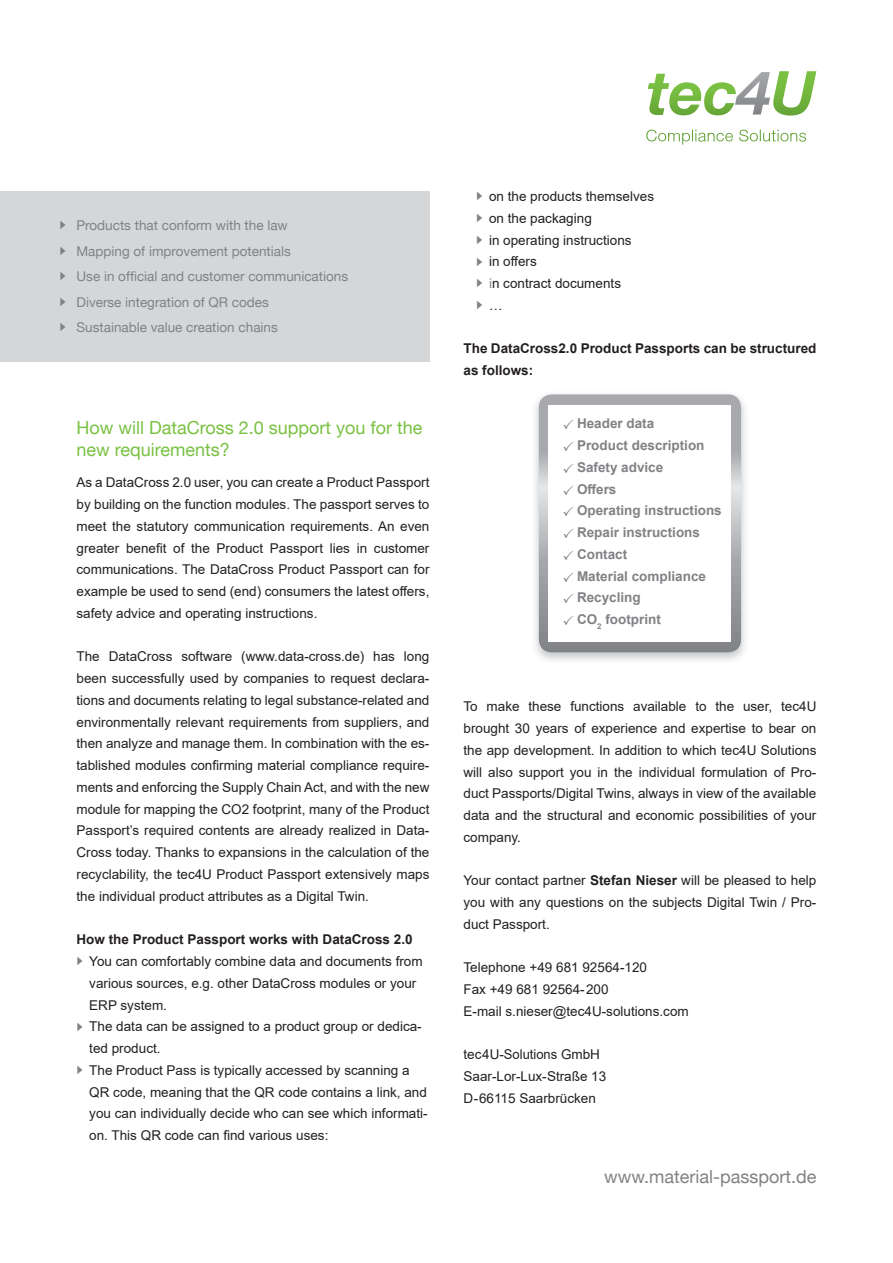
<style>
.page{position:relative;width:893px;height:1263px;background:#fff}
.page>*{position:absolute;margin:0;border:0;box-sizing:border-box;transform-origin:0 0}
.t1{font:18px/22.5px "Helvetica Neue LT";color:#79c142}
.t2{font:18px "Helvetica Neue LT";color:#808285}
.t3{font:13.5px/21.8px "Arial";color:#231f20;text-align:justify}
.t4{font:13.5px/25.5px "Helvetica Neue LT";color:#808285}
.t5{font:700 13.5px/21.8px "Arial";color:#808285}
.t6{font:700 13.5px/21.8px "Arial";color:#231f20}
.t7{font:12px "Arial";color:#808285;scale:.6 1}
.s1{font-family:"Arial";font-size:12px}
.s2{font-size:12px;color:#808285}
.s3{font-family:"Helvetica Neue LT";color:#808285}
.s4{font-size:13.5px;color:#231f20}
.s5{font-weight:700}
</style>
<div class="page">
<img style="left:535px;top:400px;width:210px;height:261px">
<svg style="left:539px;top:394px;width:202px;height:258px;background:#a4a6a9"></svg>
<div style="left:548px;top:405px;width:183px;height:237px;background:#fff"></div>
<div style="left:0;top:191px;width:429px;height:170px;background:#d5d6d8"></div>
<svg style="left:648px;top:71px;width:168px;height:45px"></svg>
<svg style="left:646px;top:130px;width:160px;height:15px"></svg>
<p class="t4" style="left:60px;top:212px;width:290px"><span class="s1">►</span> Products that conform with the law<br><span class="s1">►</span> Mapping of improvement potentials<br><span class="s1">►</span> Use in official and customer communications <span class="s1">►</span> Diverse integration of QR codes<br><span class="s1">►</span> Sustainable value creation chains</p>
<h1 class="t1" style="left:77px;top:416px;width:348px">How will DataCross 2.0 support you for the new requirements?</h1>
<p class="t3" style="left:77px;top:472px;width:354px">As a DataCross 2.0 user, you can create a Product Passport by building on the function modules. The passport serves to meet the statutory communication requirements. An even greater benefit of the Product Passport lies in customer communications. The DataCross Product Passport can for example be used to send (end) consumers the latest offers, safety advice and operating instructions.</p>
<p class="t3" style="left:77px;top:646px;width:354px">The DataCross software (www.data-cross.de) has long been successfully used by companies to request declara&shy;tions and documents relating to legal substance-related and environmentally relevant requirements from suppliers, and then analyze and manage them. In combination with the es&shy;tablished modules confirming material compliance require&shy;ments and enforcing the Supply Chain Act, and with the new module for mapping the CO2 footprint, many of the Product Passport’s required contents are already realized in Data-Cross today. Thanks to expansions in the calculation of the recyclability, the tec4U Product Passport extensively maps the individual product attributes as a Digital Twin.</p>
<p class="t6" style="left:77px;top:929px;width:338px">How the Product Passport works with DataCross 2.0</p>
<p class="t3" style="left:77px;top:950px;width:348px"><span class="s2">►</span> You can comfortably combine data and documents from</p>
<p class="t3" style="left:89px;top:972px;width:329px">various sources, e.g. other DataCross modules or your</p>
<p class="t3" style="left:89px;top:994px;width:79px">ERP system.</p>
<p class="t3" style="left:77px;top:1015px;width:347px"><span class="s2">►</span> The data can be assigned to a product group or dedica-</p>
<p class="t3" style="left:89px;top:1037px;width:73px">ted product.</p>
<p class="t3" style="left:77px;top:1059px;width:335px"><span class="s2">►</span> The Product Pass is typically accessed by scanning a</p>
<p class="t3" style="left:89px;top:1081px;width:339px">QR code, meaning that the QR code contains a link, and</p>
<p class="t3" style="left:89px;top:1102px;width:340px">you can individually decide who can see which informati-</p>
<p class="t3" style="left:89px;top:1124px;width:241px">on. This QR code can find various uses:</p>
<p class="t3" style="left:476px;top:185px;width:179px;text-align:left"><span class="s2">►</span> on the products themselves <span class="s2">►</span> on the packaging<br><span class="s2">►</span> in operating instructions<br><span class="s2">►</span> in offers<br><span class="s2">►</span> <span class="s3">i</span>n contract documents</p>
<p class="t7" style="left:476px;top:297px;width:45px">► <span class="s4">…</span></p>
<p class="t6" style="left:463px;top:338px;width:354px">The DataCross2.0 Product Passports can be structured as follows:</p>
<p class="t5" style="left:577px;top:413px;width:146px">Header data<br>Product description<br>Safety advice<br>Offers<br>Operating instructions<br>Repair instructions<br>Contact<br>Material compliance<br>Recycling<br>CO<sub>2</sub> footprint</p>
<p class="t3" style="left:463px;top:695px;width:354px">To make these functions available to the user, tec4U brought 30 years of experience and expertise to bear on the app development. In addition to which tec4U Solutions will also support you in the individual formulation of Pro&shy;duct Passports/Digital Twins, always in view of the available data and the structural and economic possibilities of your company.</p>
<p class="t3" style="left:463px;top:869px;width:354px">Your contact partner <span class="s5">Stefan Nieser</span> will be pleased to help you with any questions on the subjects Digital Twin / Pro&shy;duct Passport.</p>
<p class="t3" style="left:463px;top:956px;width:227px;text-align:left">Telephone +49 681 92564-120<br>Fax +49 681 92564-200<br>E-mail s.nieser@tec4U-solutions.com</p>
<p class="t3" style="left:463px;top:1043px;width:144px;text-align:left">tec4U-Solutions GmbH<br>Saar-Lor-Lux-Straße 13<br>D-66115 Saarbrücken</p>
<h1 class="t2" style="left:604px;top:1166px;width:214px">www.material-passport.de</h1>
</div>
